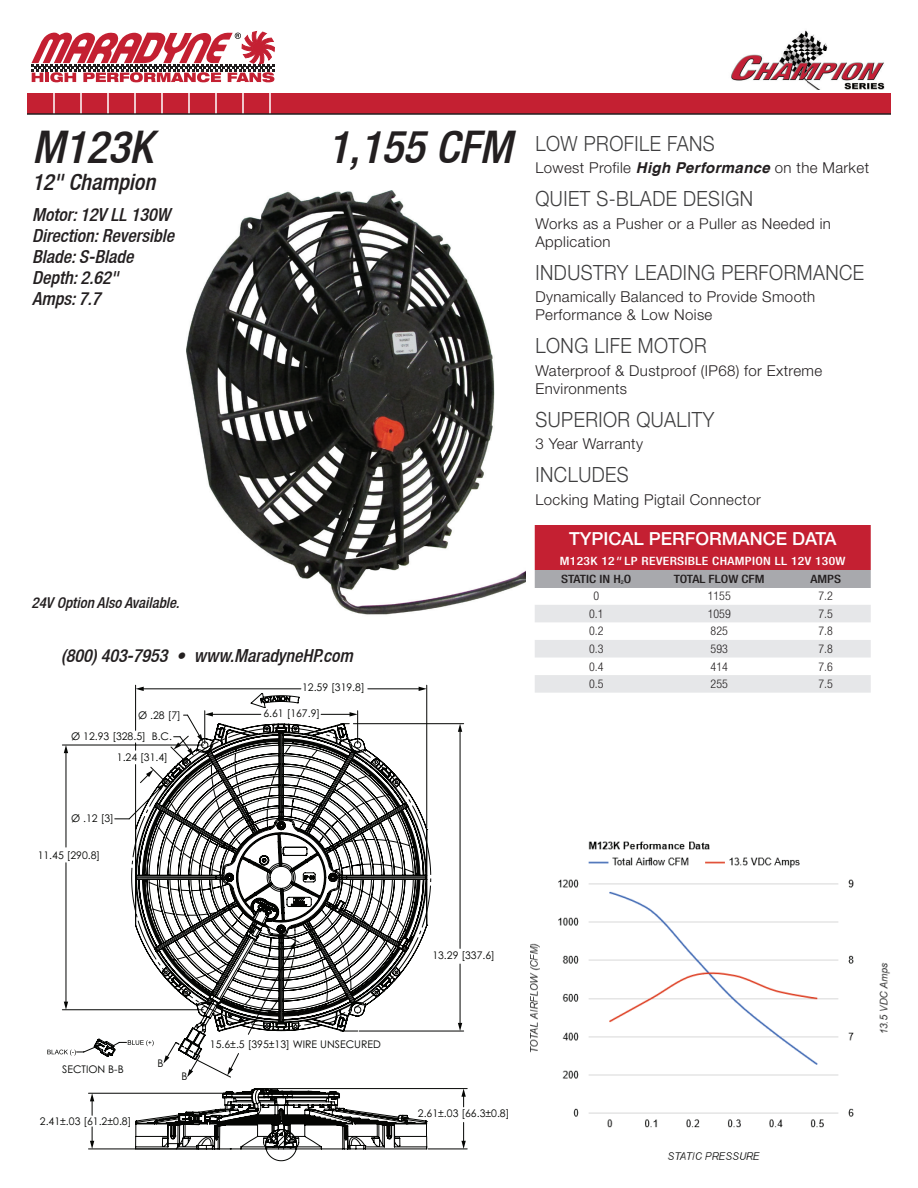
<style>
.page{position:relative;width:918px;height:1188px;background:#fff}
.page>*{position:absolute;margin:0;border:0;box-sizing:border-box;transform-origin:0 0}
.t1{font:italic 500 condensed 45px "Helvetica Neue LT";color:#231f20}
.t2{font:italic 500 condensed 22.5px "Helvetica Neue LT";color:#231f20}
.t3{font:300 21px "Helvetica Neue";letter-spacing:.025em;color:#3e3e3f;scale:.9 1}
.t4{font:italic 500 condensed 18px/21px "Helvetica Neue LT";color:#231f20}
.t5{font:500 18px "Helvetica Neue";color:#fff}
.t6{font:300 15px/18px "Helvetica Neue";letter-spacing:.025em;color:#231f20}
.t7{font:italic 500 condensed 15px "Helvetica Neue LT";color:#231f20}
.t8{font:300 condensed 12px "Helvetica Neue";color:#231f20}
.t9{font:500 condensed 11.55px/17.9px "Helvetica Neue LT Std";letter-spacing:.025em;color:#fff;scale:1.18 1}
.t10{font:500 condensed 11.55px "Helvetica Neue LT Std";color:#231f20;scale:1.18 1}
.t11{font:10.5px/21px "Century Gothic";color:#040503}
.s1{font-family:"Helvetica";font-weight:700;font-style:italic}
.s2{font-family:"Helvetica Neue LT";font-style:italic}
.s3{color:#231f20}
</style>
<div class="page">
<svg style="left:535px;top:525px;width:336px;height:63px;background:#bc4755"></svg>
<svg style="left:535px;top:605px;width:336px;height:88px"></svg>
<img style="left:186px;top:190px;width:340px;height:425px">
<img style="left:530px;top:841px;width:360px;height:319px">
<svg style="left:265px;top:1149px;width:32px;height:12px"></svg>
<svg style="left:47px;top:1049px;width:15px;height:6px"></svg>
<hr style="left:88px;top:1149px;width:130px;height:1px;background:#040503">
<svg style="left:62px;top:685px;width:406px;height:464px"></svg>
<svg style="left:163px;top:1042px;width:37px;height:35px"></svg>
<svg style="left:341px;top:1031px;width:17px;height:1px"></svg>
<svg style="left:174px;top:712px;width:39px;height:44px"></svg>
<hr style="left:359px;top:1031px;width:105px;height:1px;background:#040503">
<hr style="left:353px;top:723px;width:111px;height:1px;background:#040503">
<div style="left:27px;top:93px;width:864px;height:21px;background:#c42032"></div>
<hr style="left:53px;top:93px;width:2px;height:21px;background:#fff">
<hr style="left:80px;top:93px;width:2px;height:21px;background:#fff">
<hr style="left:107px;top:93px;width:2px;height:21px;background:#fff">
<hr style="left:134px;top:93px;width:2px;height:21px;background:#fff">
<hr style="left:161px;top:93px;width:2px;height:21px;background:#fff">
<hr style="left:188px;top:93px;width:2px;height:21px;background:#fff">
<hr style="left:215px;top:93px;width:2px;height:21px;background:#fff">
<hr style="left:242px;top:93px;width:2px;height:21px;background:#fff">
<hr style="left:269px;top:93px;width:2px;height:21px;background:#fff">
<hr style="left:27px;top:113px;width:864px;height:2px;background:#231f20">
<svg style="left:32px;top:32px;width:242px;height:50px"></svg>
<img style="left:731px;top:30px;width:154px;height:60px">
<h1 class="t1" style="left:32px;top:120px;width:122px">M123K</h1>
<h1 class="t1" style="left:327px;top:120px;width:186px">1,155 CFM</h1>
<h2 class="t2" style="left:32px;top:168px;width:125px">12" Champion</h2>
<p class="t4" style="left:32px;top:204px;width:144px">Motor: 12V LL 130W<br>Direction: Reversible<br>Blade: S-Blade<br>Depth: 2.62"<br>Amps: 7.7</p>
<p class="t7" style="left:32px;top:594px;width:149px">24V Option Also Available.</p>
<p class="t4" style="left:61px;top:645px;width:293px">(800) 403-7953 • www.MaradyneHP.com</p>
<p class="t11" style="left:71px;top:704px;width:111px;text-indent:67px">Ø .28 [7]<br>Ø 12.93 [328.5] B.C.</p>
<p class="t11" style="left:117px;top:747px;width:52px">1.24 [31.4]</p>
<p class="t11" style="left:302px;top:677px;width:64px">12.59 [319.8]</p>
<p class="t11" style="left:263px;top:702px;width:58px">6.61 [167.9]</p>
<h3 class="t3" style="left:536px;top:126px;width:201px">LOW PROFILE FANS</h3>
<p class="t6" style="left:536px;top:158px;width:335px">Lowest Profile <span class="s1">High Performance</span> on the Market</p>
<h3 class="t3" style="left:536px;top:182px;width:243px">QUIET S-BLADE DESIGN</h3>
<p class="t6" style="left:536px;top:214px;width:297px">Works as a Pusher or a Puller as Needed in<br>Application</p>
<h3 class="t3" style="left:536px;top:255px;width:367px">INDUSTRY LEADING PERFORMANCE</h3>
<p class="t6" style="left:536px;top:287px;width:281px">Dynamically Balanced to Provide Smooth<br>Performance &amp; Low Noise</p>
<h3 class="t3" style="left:536px;top:329px;width:192px">LONG LIFE MOTOR</h3>
<p class="t6" style="left:536px;top:361px;width:288px">Waterproof &amp; Dustproof (IP68) for Extreme<br>Environments</p>
<h3 class="t3" style="left:536px;top:402px;width:200px">SUPERIOR QUALITY</h3>
<p class="t6" style="left:536px;top:434px;width:109px">3 Year Warranty</p>
<h3 class="t3" style="left:536px;top:458px;width:105px">INCLUDES</h3>
<p class="t6" style="left:536px;top:490px;width:227px">Locking Mating Pigtail Connector</p>
<p class="t5" style="left:569px;top:524px;width:269px">TYPICAL PERFORMANCE DATA</p>
<p class="t9" style="left:560px;top:552px;width:244px">M123K 12<span class="s2">"</span> LP REVERSIBLE CHAMPION LL 12V 130W<br><span class="s3">STATIC IN H</span><sub>2</sub><span class="s3">O</span></p>
<p class="t10" style="left:674px;top:572px;width:78px">TOTAL FLOW CFM</p>
<p class="t10" style="left:810px;top:572px;width:27px">AMPS</p>
<p class="t8" style="left:593px;top:589px;width:7px">0</p>
<p class="t8" style="left:708px;top:589px;width:25px">1155</p>
<p class="t8" style="left:819px;top:589px;width:16px">7.2</p>
<p class="t8" style="left:589px;top:607px;width:16px">0.1</p>
<p class="t8" style="left:708px;top:607px;width:25px">1059</p>
<p class="t8" style="left:819px;top:607px;width:16px">7.5</p>
<p class="t8" style="left:589px;top:624px;width:16px">0.2</p>
<p class="t8" style="left:711px;top:624px;width:19px">825</p>
<p class="t8" style="left:819px;top:624px;width:16px">7.8</p>
<p class="t8" style="left:589px;top:642px;width:16px">0.3</p>
<p class="t8" style="left:711px;top:642px;width:19px">593</p>
<p class="t8" style="left:819px;top:642px;width:16px">7.8</p>
<p class="t8" style="left:589px;top:659px;width:16px">0.4</p>
<p class="t8" style="left:711px;top:659px;width:19px">414</p>
<p class="t8" style="left:819px;top:659px;width:16px">7.6</p>
<p class="t8" style="left:589px;top:677px;width:16px">0.5</p>
<p class="t8" style="left:711px;top:677px;width:19px">255</p>
<p class="t8" style="left:819px;top:677px;width:16px">7.5</p>
<p class="t11" style="left:71px;top:808px;width:44px">Ø .12 [3]</p>
<p class="t11" style="left:38px;top:844px;width:64px">11.45 [290.8]</p>
<p class="t11" style="left:62px;top:1059px;width:63px">SECTION B-B</p>
<p class="t11" style="left:40px;top:1111px;width:93px">2.41±.03 [61.2±0.8]</p>
<p class="t11" style="left:158px;top:1052px;width:8px">B</p>
<p class="t11" style="left:181px;top:1066px;width:8px">B</p>
<p class="t11" style="left:210px;top:1033px;width:172px">15.6±.5 [395±13] WIRE UNSECURED</p>
<p class="t11" style="left:432px;top:945px;width:64px">13.29 [337.6]</p>
<p class="t11" style="left:418px;top:1102px;width:93px">2.61±.03 [66.3±0.8]</p>
</div>
